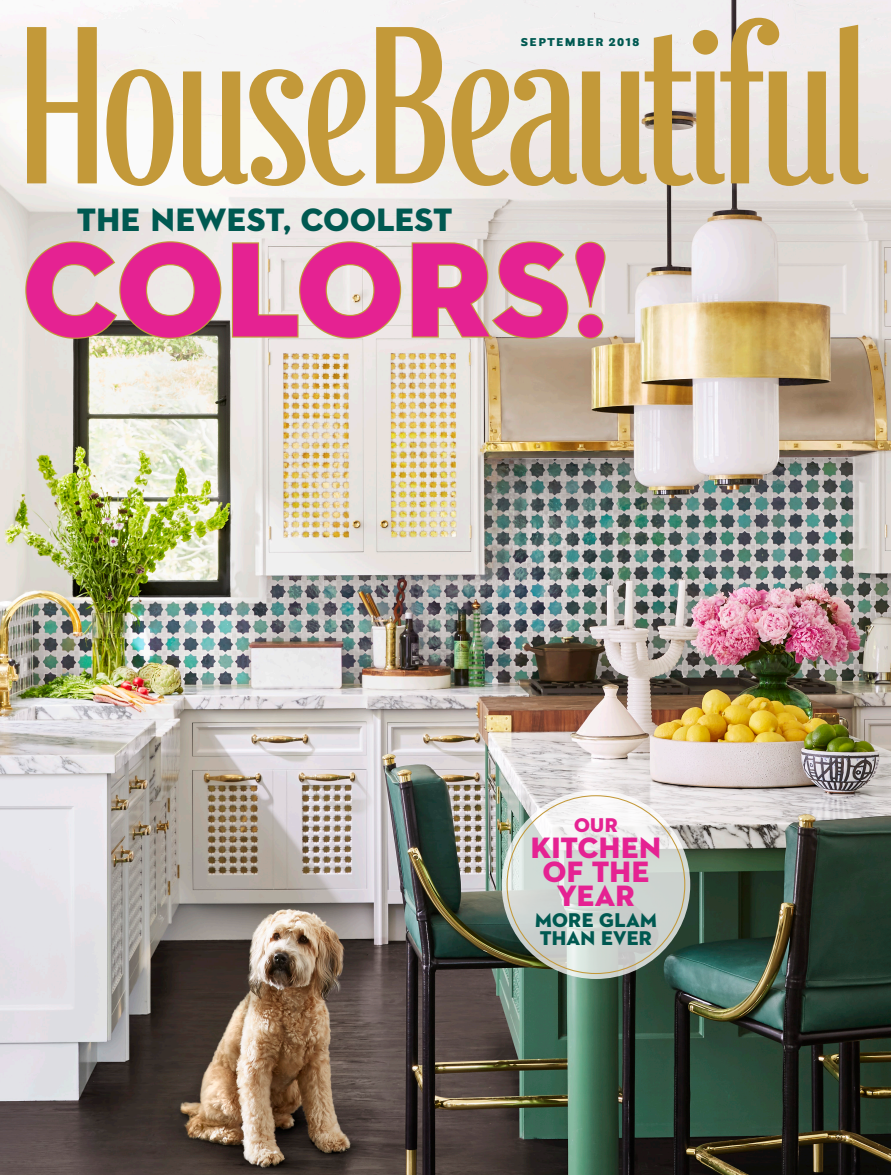
<style>
.page{position:relative;width:891px;height:1175px;background:#fff}
.page>*{position:absolute;margin:0;border:0;box-sizing:border-box;transform-origin:0 0}
.t1{font:136.5px "Neutraface 2 Display Titling";color:#e52292}
.t2{font:33px "Neutraface 2 Display Titling";letter-spacing:.015em;color:#005951}
.t3{font:30px "Neutraface 2 Display Titling";letter-spacing:.01em;color:#e52292}
.t4{font:20.25px "Neutraface 2 Display Titling";letter-spacing:.015em;color:#005951}
.t5{font:20.25px "Neutraface 2 Display Titling";color:#e52292}
.date-display_cover{font:900 11.25px "Parry Grotesque Pro";letter-spacing:.12em;color:#005951}
.s1{font-size:30px}
.s2{font-family:"Superior Swash Black Beta A";font-size:129px}
</style>
<div class="page">
<img style="left:0;top:0;width:891px;height:1174px">
<svg style="left:27px;top:18px;width:841px;height:168px"></svg>
<svg style="left:24px;top:240px;width:199px;height:100px;background:#cfc7b9"></svg>
<svg style="left:231px;top:240px;width:171px;height:100px;background:#e6ddd0"></svg>
<svg style="left:410px;top:240px;width:197px;height:100px;background:#ddd3c2"></svg>
<svg style="left:502px;top:790px;width:188px;height:189px"></svg>
<p class="date-display_cover" style="left:521px;top:34px;width:120px">SEPTEMBER 2018</p>
<p class="t2" style="left:77px;top:199px;width:377px">THE NEWEST<span class="s1">,</span> COOLEST</p>
<p class="t1" style="left:23px;top:204px;width:588px">COLORS<span class="s2">!</span></p>
<p class="t5" style="left:574px;top:812px;width:45px">OUR</p>
<p class="t3" style="left:531px;top:828px;width:132px">KITCHEN</p>
<p class="t3" style="left:543px;top:852px;width:108px">OF THE</p>
<p class="t3" style="left:557px;top:876px;width:79px">YEAR</p>
<p class="t4" style="left:535px;top:907px;width:123px">MORE GLAM</p>
<p class="t4" style="left:540px;top:925px;width:114px">THAN EVER</p>
</div>
